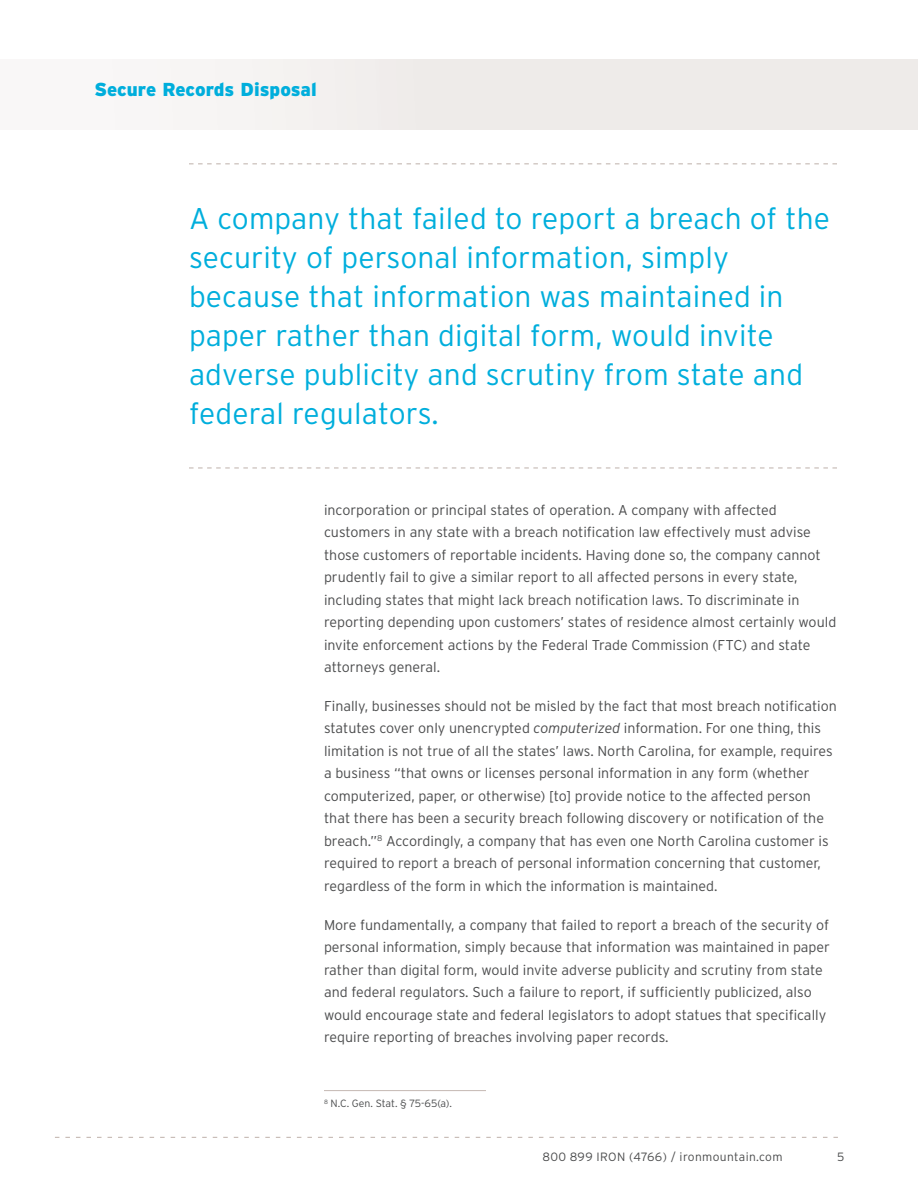
<style>
.page{position:relative;width:918px;height:1188px;background:#fff}
.page>*{position:absolute;margin:0;border:0;box-sizing:border-box;transform-origin:0 0}
.Quote_20pt__blue{font:300 30px/39px "Interstate";letter-spacing:.005em;color:#00aedc}
.Body_9_5pt{font:900 18.75px "Interstate";color:#00aedc}
.Body_9_5pt-2{font:300 14.25px/22.5px "Interstate";color:#4b4c4d}
.t1{font:300 12px "Interstate";letter-spacing:.03em;color:#4b4c4d}
.Footnotes_Source_Int{font:300 10.5px "Interstate";letter-spacing:-.01em;color:#4b4c4d}
.s1{font-style:italic}
</style>
<div class="page">
<svg style="left:55px;top:1137px;width:783px;height:1px"></svg>
<div style="left:0;top:59px;width:918px;height:70px;background:linear-gradient(to right,#f8f6f6,#ebe7e5)"></div>
<hr style="left:324px;top:1090px;width:162px;height:1px;background:#c5b9b3">
<svg style="left:189px;top:163px;width:648px;height:1px"></svg>
<svg style="left:189px;top:467px;width:648px;height:2px"></svg>
<p class="Body_9_5pt" style="left:94px;top:78px;width:224px">Secure Records Disposal</p>
<p class="Quote_20pt__blue" style="left:189px;top:199px;width:643px">A company that failed to report a breach of the security of personal information, simply because that information was maintained in paper rather than digital form, would invite adverse publicity and scrutiny from state and federal regulators.</p>
<p class="Body_9_5pt-2" style="left:324px;top:498px;width:514px">incorporation or principal states of operation. A company with affected customers in any state with a breach notification law effectively must advise those customers of reportable incidents. Having done so, the company cannot prudently fail to give a similar report to all affected persons in every state, including states that might lack breach notification laws. To discriminate in reporting depending upon customers’ states of residence almost certainly would invite enforcement actions by the Federal Trade Commission (FTC) and state attorneys general.</p>
<p class="Body_9_5pt-2" style="left:324px;top:694px;width:515px">Finally, businesses should not be misled by the fact that most breach notification statutes cover only unencrypted <span class="s1">computerized</span> information. For one thing, this limitation is not true of all the states’ laws. North Carolina, for example, requires a business “that owns or licenses personal information in any form (whether computerized, paper, or otherwise) [to] provide notice to the affected person that there has been a security breach following discovery or notification of the breach.”<sup>8</sup> Accordingly, a company that has even one North Carolina customer is required to report a breach of personal information concerning that customer, regardless of the form in which the information is maintained.</p>
<p class="Body_9_5pt-2" style="left:324px;top:913px;width:508px">More fundamentally, a company that failed to report a breach of the security of personal information, simply because that information was maintained in paper rather than digital form, would invite adverse publicity and scrutiny from state and federal regulators. Such a failure to report, if sufficiently publicized, also would encourage state and federal legislators to adopt statues that specifically require reporting of breaches involving paper records.</p>
<p class="Footnotes_Source_Int" style="left:324px;top:1097px;width:130px"><sup>8</sup> N.C. Gen. Stat. § 75-65(a).</p>
<p class="t1" style="left:542px;top:1150px;width:242px">800 899 IRON (4766) / ironmountain.com</p>
<p class="t1" style="left:837px;top:1150px;width:9px">5</p>
</div>
